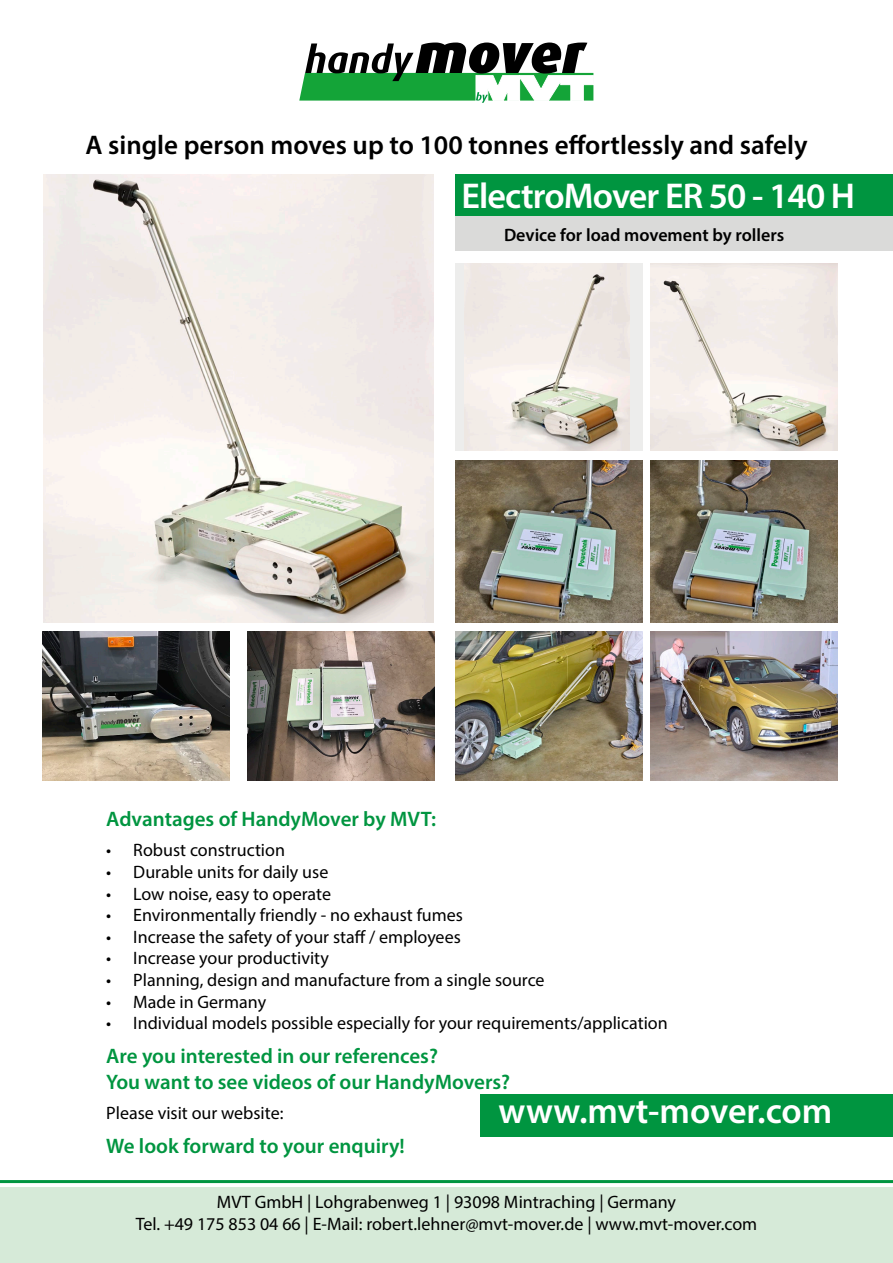
<style>
.page{position:relative;width:893px;height:1263px;background:#fff}
.page>*{position:absolute;margin:0;border:0;box-sizing:border-box;transform-origin:0 0}
.t1{font:600 36px "Myriad Pro";letter-spacing:-.025em;color:#fff}
.t2{font:600 36px "Myriad Pro";color:#fff}
.t3{font:600 27px "Myriad Pro";color:#000}
.t4{font:600 21px "Myriad Pro";color:#009540}
.t5{font:18px "Myriad Pro";color:#000}
.t6{font:600 18px "Myriad Pro";color:#000}
</style>
<div class="page">
<div style="left:0;top:1187px;width:893px;height:76px;background:#d6ead8"></div>
<svg style="left:299px;top:43px;width:295px;height:60px"></svg>
<hr style="left:0;top:1180px;width:893px;height:3px;background:#009540">
<img style="left:43px;top:174px;width:391px;height:448px">
<div style="left:480px;top:1094px;width:413px;height:42px;background:#009540"></div>
<img style="left:43px;top:631px;width:187px;height:149px">
<div style="left:455px;top:174px;width:438px;height:43px;background:#009540"></div>
<div style="left:455px;top:217px;width:438px;height:34px;background:#dadad9"></div>
<div style="left:455px;top:263px;width:187px;height:187px;background:#ededec"></div>
<img style="left:469px;top:263px;width:161px;height:187px">
<img style="left:651px;top:263px;width:187px;height:187px">
<img style="left:651px;top:461px;width:187px;height:161px">
<img style="left:455px;top:461px;width:187px;height:161px">
<img style="left:247px;top:631px;width:188px;height:149px">
<img style="left:455px;top:631px;width:187px;height:149px">
<img style="left:651px;top:631px;width:187px;height:149px">
<p class="t3" style="left:85px;top:128px;width:724px">A single person moves up to 100 tonnes effortlessly and safely</p>
<p class="t1" style="left:462px;top:173px;width:395px">ElectroMover ER 50 - 140 H</p>
<p class="t6" style="left:504px;top:223px;width:282px">Device for load movement by rollers</p>
<p class="t4" style="left:106px;top:805px;width:331px">Advantages of HandyMover by MVT:</p>
<p class="t5" style="left:106px;top:839px;width:180px">• Robust construction</p>
<p class="t5" style="left:106px;top:861px;width:224px">• Durable units for daily use</p>
<p class="t5" style="left:106px;top:882px;width:226px">• Low noise, easy to operate</p>
<p class="t5" style="left:106px;top:904px;width:358px">• Environmentally friendly - no exhaust fumes</p>
<p class="t5" style="left:106px;top:926px;width:356px">• Increase the safety of your staff / employees</p>
<p class="t5" style="left:106px;top:947px;width:224px">• Increase your productivity</p>
<p class="t5" style="left:106px;top:969px;width:440px">• Planning, design and manufacture from a single source</p>
<p class="t5" style="left:106px;top:990px;width:161px">• Made in Germany</p>
<p class="t5" style="left:106px;top:1012px;width:563px">• Individual models possible especially for your requirements/application</p>
<p class="t4" style="left:106px;top:1043px;width:333px">Are you interested in our references?</p>
<p class="t4" style="left:106px;top:1068px;width:405px">You want to see videos of our HandyMovers?</p>
<p class="t5" style="left:106px;top:1102px;width:179px">Please visit our website:</p>
<p class="t4" style="left:106px;top:1133px;width:300px">We look forward to your enquiry!</p>
<p class="t2" style="left:499px;top:1088px;width:335px">www.mvt-mover.com</p>
<p class="t5" style="left:217px;top:1191px;width:461px">MVT GmbH | Lohgrabenweg 1 | 93098 Mintraching | Germany</p>
<p class="t5" style="left:136px;top:1213px;width:623px">Tel. +49 175 853 04 66 | E-Mail: robert.lehner@mvt-mover.de | www.mvt-mover.com</p>
</div>
